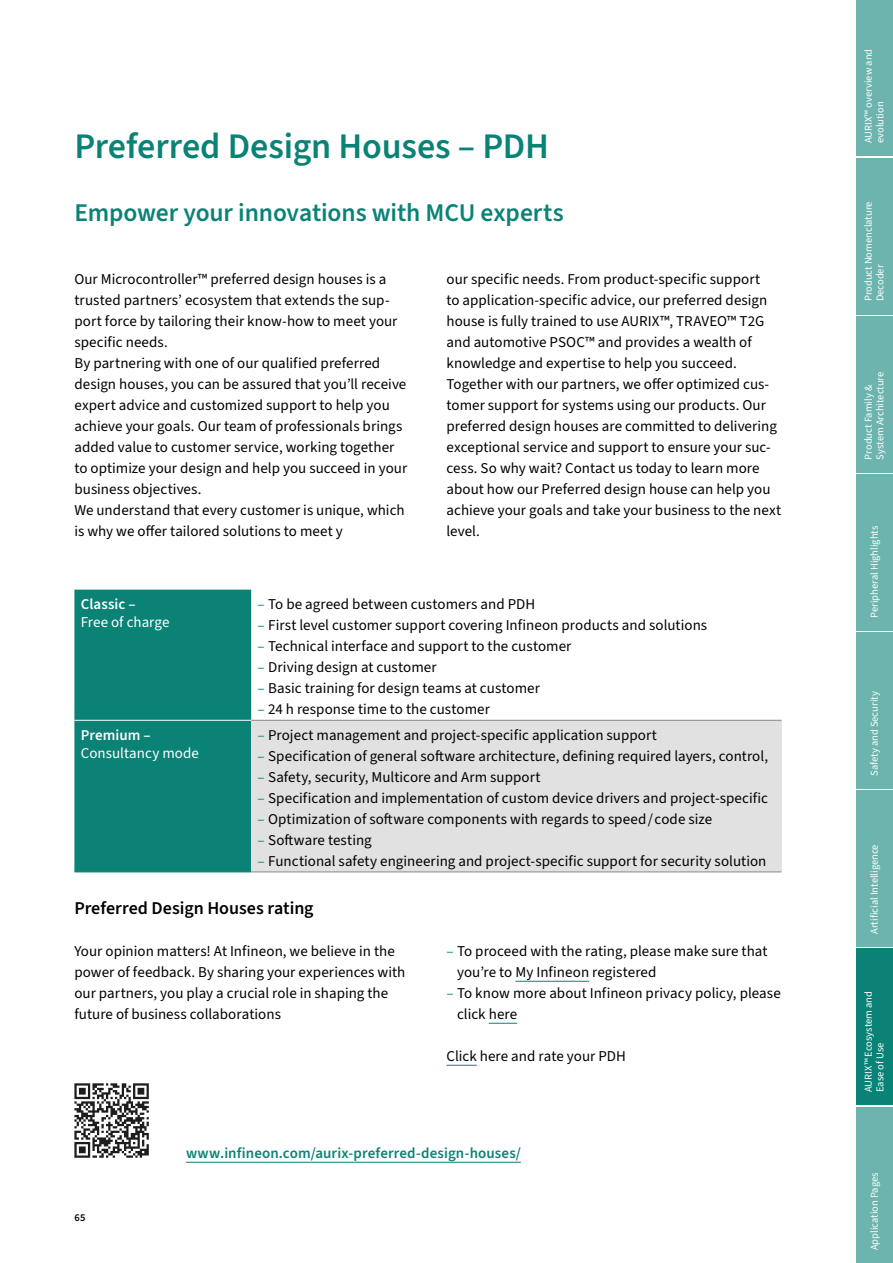
<style>
.page{position:relative;width:893px;height:1263px;background:#fff}
.page>*{position:absolute;margin:0;border:0;box-sizing:border-box;transform-origin:0 0}
.t1{font:600 36px "Source Sans 3";letter-spacing:-.005em;color:#0a8276}
.t2{font:600 25.5px "Source Sans 3";letter-spacing:-.005em;color:#0a8276}
.t3{font:600 18px "Source Sans 3";color:#000}
.t4{font:15px/21px "Source Sans 3";color:#000}
.t5{font:600 15px "Source Sans 3";letter-spacing:.005em;color:#0a8276}
.t6{font:15px "Source Sans 3";color:#fff}
.t7{font:600 15px "Source Sans 3";letter-spacing:.005em;color:#fff}
.t8{font:10.5px/11.6px "Source Sans 3";color:#fff}
.t9{font:600 10.5px "Source Sans 3";color:#000}
.s1{color:#0a8276}
</style>
<div class="page">
<hr style="left:515px;top:981px;width:74px;height:1px;background:#0a8276">
<svg style="left:489px;top:1023px;width:28px;height:1px"></svg>
<hr style="left:446px;top:1065px;width:31px;height:1px;background:#0a8276">
<div style="left:74px;top:590px;width:177px;height:282px;background:#0a8276"></div>
<div style="left:251px;top:720px;width:530px;height:152px;background:#e2e1e1"></div>
<hr style="left:251px;top:720px;width:530px;height:1px;background:#8d8786">
<hr style="left:251px;top:872px;width:530px;height:1px;background:#8d8786">
<hr style="left:74px;top:720px;width:177px;height:1px;background:#fff">
<hr style="left:74px;top:872px;width:177px;height:1px;background:#0a8276">
<hr style="left:186px;top:1162px;width:335px;height:1px;background:#0a8276">
<svg style="left:74px;top:1083px;width:75px;height:75px"></svg>
<div style="left:856px;top:0;width:37px;height:156px;background:#6cb4ad"></div>
<div style="left:856px;top:158px;width:37px;height:156px;background:#6cb4ad"></div>
<div style="left:856px;top:316px;width:37px;height:156px;background:#6cb4ad"></div>
<div style="left:856px;top:474px;width:37px;height:156px;background:#6cb4ad"></div>
<div style="left:856px;top:632px;width:37px;height:156px;background:#6cb4ad"></div>
<div style="left:856px;top:791px;width:37px;height:156px;background:#6cb4ad"></div>
<div style="left:856px;top:949px;width:37px;height:156px;background:#0a8276"></div>
<div style="left:856px;top:1107px;width:37px;height:156px;background:#6cb4ad"></div>
<h1 class="t1" style="left:74px;top:123px;width:476px">Preferred Design Houses – PDH</h1>
<h2 class="t2" style="left:74px;top:196px;width:491px">Empower your innovations with MCU experts</h2>
<p class="t4" style="left:74px;top:268px;width:334px">Our Microcontroller™ preferred design houses is a trusted partners’ ecosystem that extends the sup&shy;port force by tailoring their know-how to meet your specific needs.<br>By partnering with one of our qualified preferred design houses, you can be assured that you’ll receive expert advice and customized support to help you achieve your goals. Our team of professionals brings added value to customer service, working together to optimize your design and help you succeed in your business objectives.<br>We understand that every customer is unique, which is why we offer tailored solutions to meet y</p>
<p class="t4" style="left:446px;top:268px;width:336px">our specific needs. From product-specific support<br>to application-specific advice, our preferred design house is fully trained to use AURIX™, TRAVEO™ T2G and automotive PSOC™ and provides a wealth of knowledge and expertise to help you succeed.<br>Together with our partners, we offer optimized cus&shy;tomer support for systems using our products. Our preferred design houses are committed to delivering exceptional service and support to ensure your suc&shy;cess. So why wait? Contact us today to learn more about how our Preferred design house can help you achieve your goals and take your business to the next level.</p>
<p class="t7" style="left:81px;top:594px;width:56px">Classic –</p>
<p class="t6" style="left:81px;top:612px;width:90px">Free of charge</p>
<p class="t7" style="left:81px;top:725px;width:71px">Premium –</p>
<p class="t6" style="left:81px;top:743px;width:120px">Consultancy mode</p>
<p class="t4" style="left:258px;top:593px;width:279px"><span class="s1">–</span> To be agreed between customers and PDH</p>
<p class="t4" style="left:258px;top:614px;width:451px"><span class="s1">–</span> First level customer support covering Infineon products and solutions</p>
<p class="t4" style="left:258px;top:635px;width:315px"><span class="s1">–</span> Technical interface and support to the customer</p>
<p class="t4" style="left:258px;top:656px;width:181px"><span class="s1">–</span> Driving design at customer</p>
<p class="t4" style="left:258px;top:677px;width:284px"><span class="s1">–</span> Basic training for design teams at customer</p>
<p class="t4" style="left:258px;top:698px;width:234px"><span class="s1">–</span> 24 h response time to the customer</p>
<p class="t4" style="left:258px;top:724px;width:401px"><span class="s1">–</span> Project management and project-specific application support</p>
<p class="t4" style="left:258px;top:745px;width:512px"><span class="s1">–</span> Specification of general software architecture, defining required layers, control,</p>
<p class="t4" style="left:258px;top:766px;width:285px"><span class="s1">–</span> Safety, security, Multicore and Arm support</p>
<p class="t4" style="left:258px;top:787px;width:512px"><span class="s1">–</span> Specification and implementation of custom device drivers and project-specific</p>
<p class="t4" style="left:258px;top:808px;width:456px"><span class="s1">–</span> Optimization of software components with regards to speed / code size</p>
<p class="t4" style="left:258px;top:829px;width:116px"><span class="s1">–</span> Software testing</p>
<p class="t4" style="left:258px;top:850px;width:510px"><span class="s1">–</span> Functional safety engineering and project-specific support for security solution</p>
<p class="t3" style="left:74px;top:896px;width:241px">Preferred Design Houses rating</p>
<p class="t4" style="left:74px;top:940px;width:332px">Your opinion matters! At Infineon, we believe in the power of feedback. By sharing your experiences with our partners, you play a crucial role in shaping the future of business collaborations</p>
<p class="t4" style="left:457px;top:940px;width:312px;text-indent:-11px"><span class="s1">–</span> To proceed with the rating, please make sure that you’re to My Infineon registered</p>
<p class="t4" style="left:457px;top:982px;width:325px;text-indent:-11px"><span class="s1">–</span> To know more about Infineon privacy policy, please click here</p>
<p class="t4" style="left:446px;top:1045px;width:181px">Click here and rate your PDH</p>
<p class="t9" style="left:74px;top:1211px;width:13px">65</p>
<p class="t5" style="left:186px;top:1143px;width:336px">www.infineon.com/aurix-preferred-design-houses/</p>
<p class="t8" style="left:863px;top:143px;width:96px;rotate:-90deg">AURIX™ overview and evolution</p>
<p class="t8" style="left:863px;top:301px;width:101px;rotate:-90deg">Product Nomenclature<br>Decoder</p>
<p class="t8" style="left:863px;top:459px;width:89px;rotate:-90deg">Product Family &amp;<br>System Architecture</p>
<p class="t8" style="left:868px;top:618px;width:93px;rotate:-90deg">Peripheral Highlights</p>
<p class="t8" style="left:868px;top:776px;width:86px;rotate:-90deg">Safety and Security</p>
<p class="t8" style="left:868px;top:934px;width:91px;rotate:-90deg">Artificial Intelligence</p>
<p class="t8" style="left:863px;top:1092px;width:102px;rotate:-90deg">AURIX™ Ecosystem and<br>Ease of Use</p>
<p class="t8" style="left:868px;top:1250px;width:79px;rotate:-90deg">Application Pages</p>
</div>
